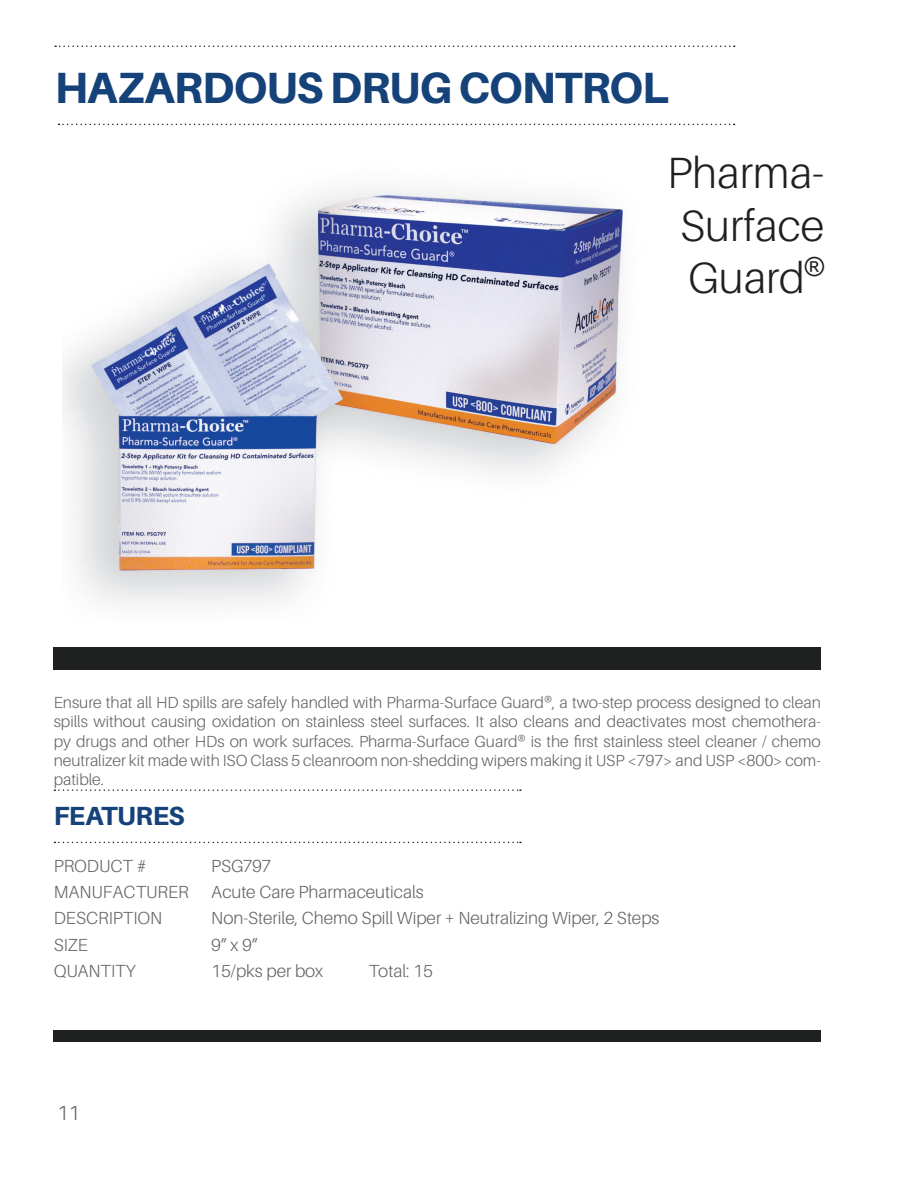
<style>
.page{position:relative;width:918px;height:1188px;background:#fff}
.page>*{position:absolute;margin:0;border:0;box-sizing:border-box;transform-origin:0 0}
.t1{font:800 43.8px "Aileron";letter-spacing:-.02em;color:#144279}
.t2{font:300 43.8px/52.5px "Aileron";color:#231f20;text-align:justify}
.t3{font:800 26.25px "Aileron";letter-spacing:-.015em;color:#144279}
.t4{font:300 20.4px "Aileron";color:#636366}
.t5{font:300 17.55px "Aileron";color:#636366}
.t6{font:300 16.05px/19.2px "Aileron";color:#636366;text-align:justify}
</style>
<div class="page">
<div style="left:54px;top:648px;width:767px;height:22px;background:#1e2120"></div>
<div style="left:54px;top:1031px;width:767px;height:11px;background:#1e2120"></div>
<svg style="left:59px;top:124px;width:676px;height:1px"></svg>
<svg style="left:55px;top:46px;width:680px;height:1px"></svg>
<img style="left:62px;top:189px;width:561px;height:416px">
<svg style="left:54px;top:789px;width:467px;height:2px"></svg>
<svg style="left:54px;top:842px;width:467px;height:1px"></svg>
<h1 class="t1" style="left:55px;top:69px;width:616px">HAZARDOUS DRUG CONTROL</h1>
<h1 class="t2" style="left:667px;top:150px;width:159px">Pharma-Surface Guard<sup>®</sup></h1>
<p class="t6" style="left:54px;top:694px;width:769px">Ensure that all HD spills are safely handled with Pharma-Surface Guard®, a two-step process designed to clean spills without causing oxidation on stainless steel surfaces. It also cleans and deactivates most chemothera&shy;py drugs and other HDs on work surfaces. Pharma-Surface Guard® is the first stainless steel cleaner / chemo neutralizer kit made with ISO Class 5 cleanroom non-shedding wipers making it USP &lt;797&gt; and USP &lt;800&gt; com&shy;patible.</p>
<h2 class="t3" style="left:54px;top:805px;width:133px">FEATURES</h2>
<p class="t5" style="left:54px;top:858px;width:94px">PRODUCT #</p>
<p class="t5" style="left:211px;top:858px;width:61px">PSG797</p>
<p class="t5" style="left:54px;top:885px;width:137px">MANUFACTURER</p>
<p class="t5" style="left:211px;top:885px;width:214px">Acute Care Pharmaceuticals</p>
<p class="t5" style="left:54px;top:911px;width:110px">DESCRIPTION</p>
<p class="t5" style="left:211px;top:911px;width:450px">Non-Sterile, Chemo Spill Wiper + Neutralizing Wiper, 2 Steps</p>
<p class="t5" style="left:54px;top:937px;width:36px">SIZE</p>
<p class="t5" style="left:211px;top:937px;width:48px">9” x 9”</p>
<p class="t5" style="left:54px;top:963px;width:83px">QUANTITY</p>
<p class="t5" style="left:211px;top:963px;width:114px">15/pks per box</p>
<p class="t5" style="left:369px;top:963px;width:65px">Total: 15</p>
<p class="t4" style="left:57px;top:1104px;width:24px">11</p>
</div>
